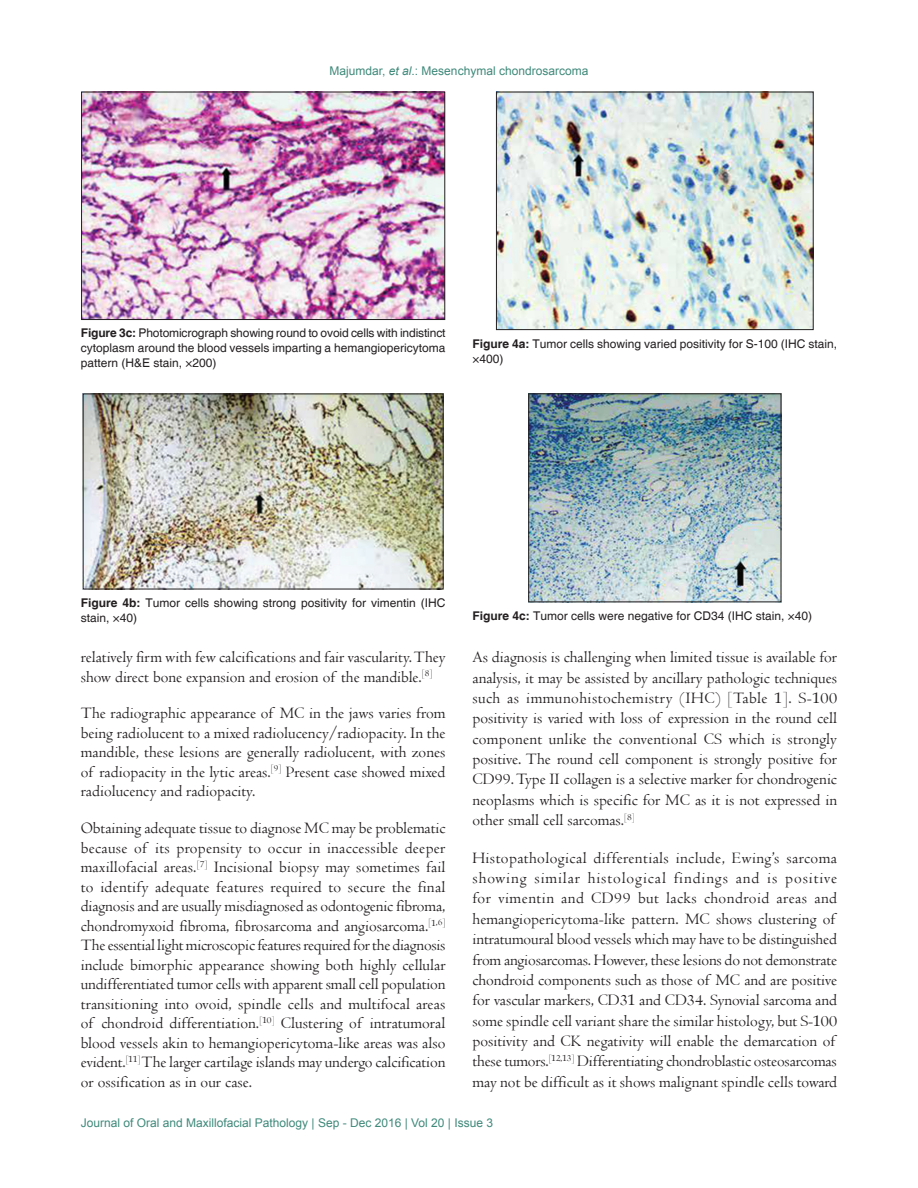
<style>
.page{position:relative;width:918px;height:1188px;background:#fff}
.page>*{position:absolute;margin:0;border:0;box-sizing:border-box;transform-origin:0 0}
.TX{font:16.5px/20.4px "Centaur";color:#231f20;text-align:justify}
.FGC{font:12px/15px "Helvetica";color:#231f20}
.t1{font:12px "Arial";color:#3f897a}
.s1{font-style:italic}
.s2{font-weight:700}
.s3{font-family:"Book Antiqua";font-size:15.3px}
</style>
<div class="page">
<img style="left:85px;top:396px;width:356px;height:191px">
<img style="left:530px;top:396px;width:249px;height:204px">
<div style="left:528px;top:394px;width:253px;height:208px;border:1px solid #231f20"></div>
<img style="left:83px;top:94px;width:360px;height:224px">
<div style="left:81px;top:92px;width:364px;height:228px;border:1px solid #231f20"></div>
<img style="left:498px;top:94px;width:313px;height:234px">
<div style="left:496px;top:92px;width:317px;height:238px;border:1px solid #231f20"></div>
<p class="t1" style="left:330px;top:62px;width:260px">Majumdar, <span class="s1">et al</span>.: Mesenchymal chondrosarcoma</p>
<p class="FGC" style="left:81px;top:325px;width:366px;text-align:justify"><span class="s2">Figure 3c:</span> Photomicrograph showing round to ovoid cells with indistinct cytoplasm around the blood vessels imparting a hemangiopericytoma pattern (H&amp;E stain, ×200)</p>
<p class="FGC" style="left:472px;top:336px;width:366px"><span class="s2">Figure 4a:</span> Tumor cells showing varied positivity for S‑100 (IHC stain, ×400)</p>
<p class="FGC" style="left:81px;top:596px;width:366px"><span class="s2">Figure 4b:</span> Tumor cells showing strong positivity for vimentin (IHC stain, ×40)</p>
<p class="TX" style="left:81px;top:647px;width:366px;line-height:19.5px">relatively firm with few calcifications and fair vascularity. They show direct bone expansion and erosion of the mandible.<sup>[8]</sup></p>
<p class="TX" style="left:81px;top:704px;width:366px;line-height:19.5px">The radiographic appearance of MC in the jaws varies from being radiolucent to a mixed radiolucency/radiopacity. In the mandible, these lesions are generally radiolucent, with zones of radiopacity in the lytic areas.<sup>[9]</sup> Present case showed mixed radiolucency and radiopacity.</p>
<p class="TX" style="left:81px;top:818px;width:366px;line-height:19.5px">Obtaining adequate tissue to diagnose MC may be problematic because of its propensity to occur in inaccessible deeper maxillofacial areas.<sup>[7]</sup> Incisional biopsy may sometimes fail to identify adequate features required to secure the final diagnosis and are usually misdiagnosed as odontogenic fibroma, chondromyxoid fibroma, fibrosarcoma and angiosarcoma.<sup>[</sup><sup>1</sup><sup>,6] </sup>The essential light microscopic features required for the diagnosis include bimorphic appearance showing both highly cellular undifferentiated tumor cells with apparent small cell population transitioning into ovoid, spindle cells and multifocal areas of chondroid differentiation.<sup>[</sup><sup>1</sup><sup>0]</sup> Clustering of intratumoral blood vessels akin to hemangiopericytoma‑like areas was also evident.<sup>[</sup><sup>11</sup><sup>]</sup> The larger cartilage islands may undergo calcification or ossification as in our case.</p>
<p class="FGC" style="left:472px;top:609px;width:341px"><span class="s2">Figure 4c:</span> Tumor cells were negative for CD34 (IHC stain, ×40)</p>
<p class="TX" style="left:472px;top:647px;width:366px">As diagnosis is challenging when limited tissue is available for analysis, it may be assisted by ancillary pathologic techniques such as immunohistochemistry (IHC) [Table <span class="s3">1</span>]. S‑<span class="s3">1</span>00 positivity is varied with loss of expression in the round cell component unlike the conventional CS which is strongly positive. The round cell component is strongly positive for CD99. Type II collagen is a selective marker for chondrogenic neoplasms which is specific for MC as it is not expressed in other small cell sarcomas.<sup>[8]</sup></p>
<p class="TX" style="left:472px;top:847px;width:366px">Histopathological differentials include, Ewing’s sarcoma showing similar histological findings and is positive for vimentin and CD99 but lacks chondroid areas and hemangiopericytoma‑like pattern. MC shows clustering of intratumoural blood vessels which may have to be distinguished from angiosarcomas. However, these lesions do not demonstrate chondroid components such as those of MC and are positive for vascular markers, CD3<span class="s3">1</span> and CD34. Synovial sarcoma and some spindle cell variant share the similar histology, but S‑<span class="s3">1</span>00 positivity and CK negativity will enable the demarcation of these tumors.<sup>[</sup><sup>1</sup><sup>2,</sup><sup>1</sup><sup>3]</sup> Differentiating chondroblastic osteosarcomas may not be difficult as it shows malignant spindle cells toward</p>
<p class="t1" style="left:81px;top:1114px;width:414px">Journal of Oral and Maxillofacial Pathology | Sep - Dec 2016 | Vol 20 | Issue 3</p>
</div>
